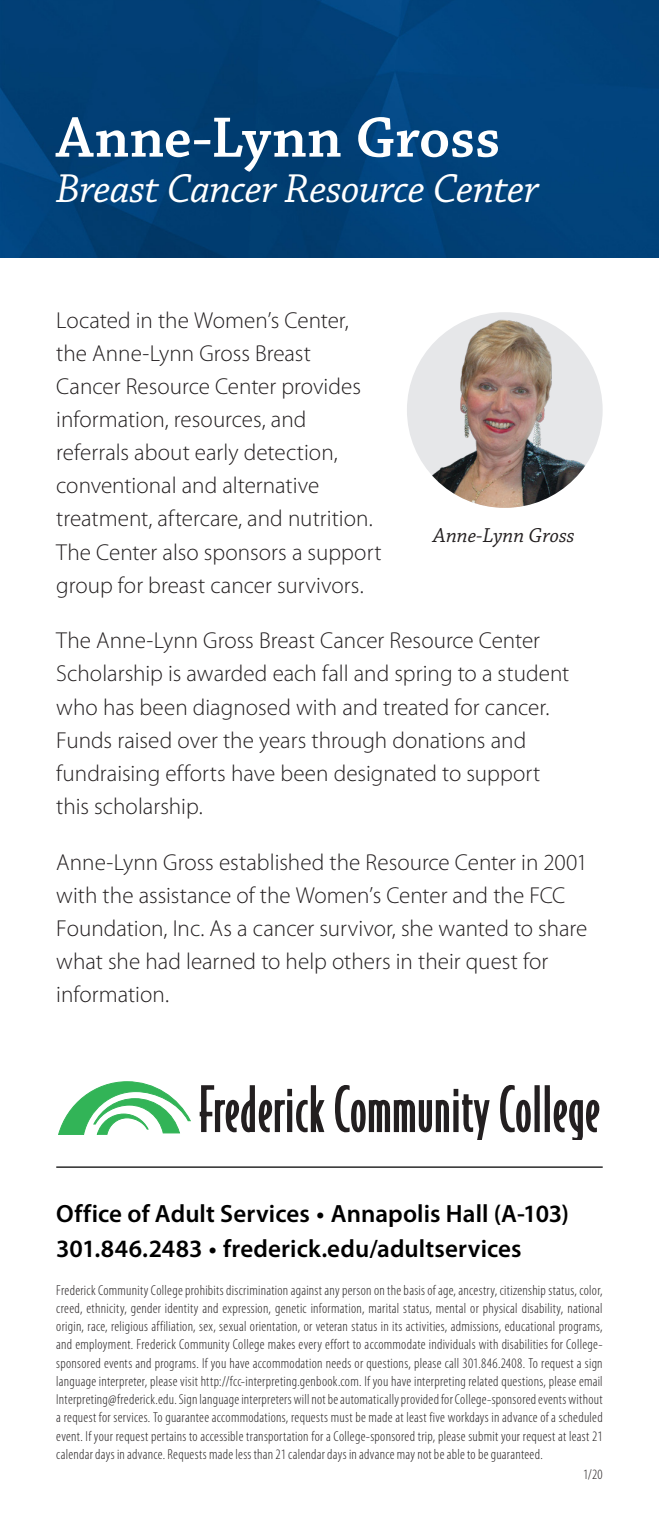
<style>
.page{position:relative;width:659px;height:1530px;background:#fff}
.page>*{position:absolute;margin:0;border:0;box-sizing:border-box;transform-origin:0 0}
.t1{font:600 60px "Chaparral Pro";color:#fff}
.t2{font:italic 42.5px "Chaparral Pro";letter-spacing:-.015em;color:#fff}
.t3{font:600 25px "Myriad Pro";letter-spacing:.005em;color:#000}
.Body{font:300 23px/33px "Myriad Pro";color:#231f20}
.t4{font:italic 21.25px "Chaparral Pro";color:#231f20}
.t5{font:300 condensed 14.5px/18.2px "Myriad Pro";letter-spacing:.015em;color:#231f20;text-align:justify}
.t6{font:300 condensed 14.25px "Myriad Pro";color:#231f20}
</style>
<div class="page">
<img style="left:1px;top:0;width:658px;height:257px">
<hr style="left:56px;top:1167px;width:547px;height:1px;background:#000">
<svg style="left:58px;top:1081px;width:133px;height:54px"></svg>
<svg style="left:199px;top:1085px;width:126px;height:48px"></svg>
<svg style="left:335px;top:1085px;width:155px;height:54px"></svg>
<svg style="left:500px;top:1085px;width:31px;height:48px"></svg>
<div style="left:534px;top:1085px;width:6px;height:47px;border:2px solid #231f20"></div>
<div style="left:545px;top:1085px;width:5px;height:47px;border:2px solid #231f20"></div>
<svg style="left:553px;top:1099px;width:47px;height:40px"></svg>
<img style="left:407px;top:312px;width:195px;height:196px;border-radius:98px">
<p class="t1" style="left:56px;top:104px;width:446px">Anne-Lynn Gross</p>
<p class="t2" style="left:56px;top:165px;width:484px">Breast Cancer Resource Center</p>
<p class="Body" style="left:56px;top:304px;width:327px">Located in the Women’s Center, the Anne-Lynn Gross Breast<br>Cancer Resource Center provides information, resources, and referrals about early detection, conventional and alternative treatment, aftercare, and nutrition.<br>The Center also sponsors a support group for breast cancer survivors.</p>
<p class="Body" style="left:56px;top:625px;width:514px">The Anne-Lynn Gross Breast Cancer Resource Center Scholarship is awarded each fall and spring to a student who has been diagnosed with and treated for cancer.<br>Funds raised over the years through donations and fundraising efforts have been designated to support this scholarship.</p>
<p class="Body" style="left:56px;top:846px;width:533px">Anne-Lynn Gross established the Resource Center in 2001 with the assistance of the Women’s Center and the FCC Foundation, Inc. As a cancer survivor, she wanted to share what she had learned to help others in their quest for information.</p>
<p class="t4" style="left:433px;top:523px;width:143px">Anne-Lynn Gross</p>
<p class="t3" style="left:56px;top:1200px;width:514px">Office of Adult Services • Annapolis Hall (A-103)</p>
<p class="t3" style="left:56px;top:1235px;width:467px">301.846.2483 • frederick.edu/adultservices</p>
<p class="t5" style="left:56px;top:1281px;width:548px">Frederick Community College prohibits discrimination against any person on the basis of age, ancestry, citizenship status, color, creed, ethnicity, gender identity and expression, genetic information, marital status, mental or physical disability, national origin, race, religious affiliation, sex, sexual orientation, or veteran status in its activities, admissions, educational programs, and employment. Frederick Community College makes every effort to accommodate individuals with disabilities for College&shy;sponsored events and programs. If you have accommodation needs or questions, please call 301.846.2408. To request a sign language interpreter, please visit http://fcc-interpreting.genbook.com. If you have interpreting related questions, please email Interpreting@frederick.edu. Sign language interpreters will not be automatically provided for College-sponsored events without a request for services. To guarantee accommodations, requests must be made at least five workdays in advance of a scheduled event. If your request pertains to accessible transportation for a College-sponsored trip, please submit your request at least 21 calendar days in advance. Requests made less than 21 calendar days in advance may not be able to be guaranteed.</p>
<p class="t6" style="left:583px;top:1467px;width:21px">1/20</p>
</div>
